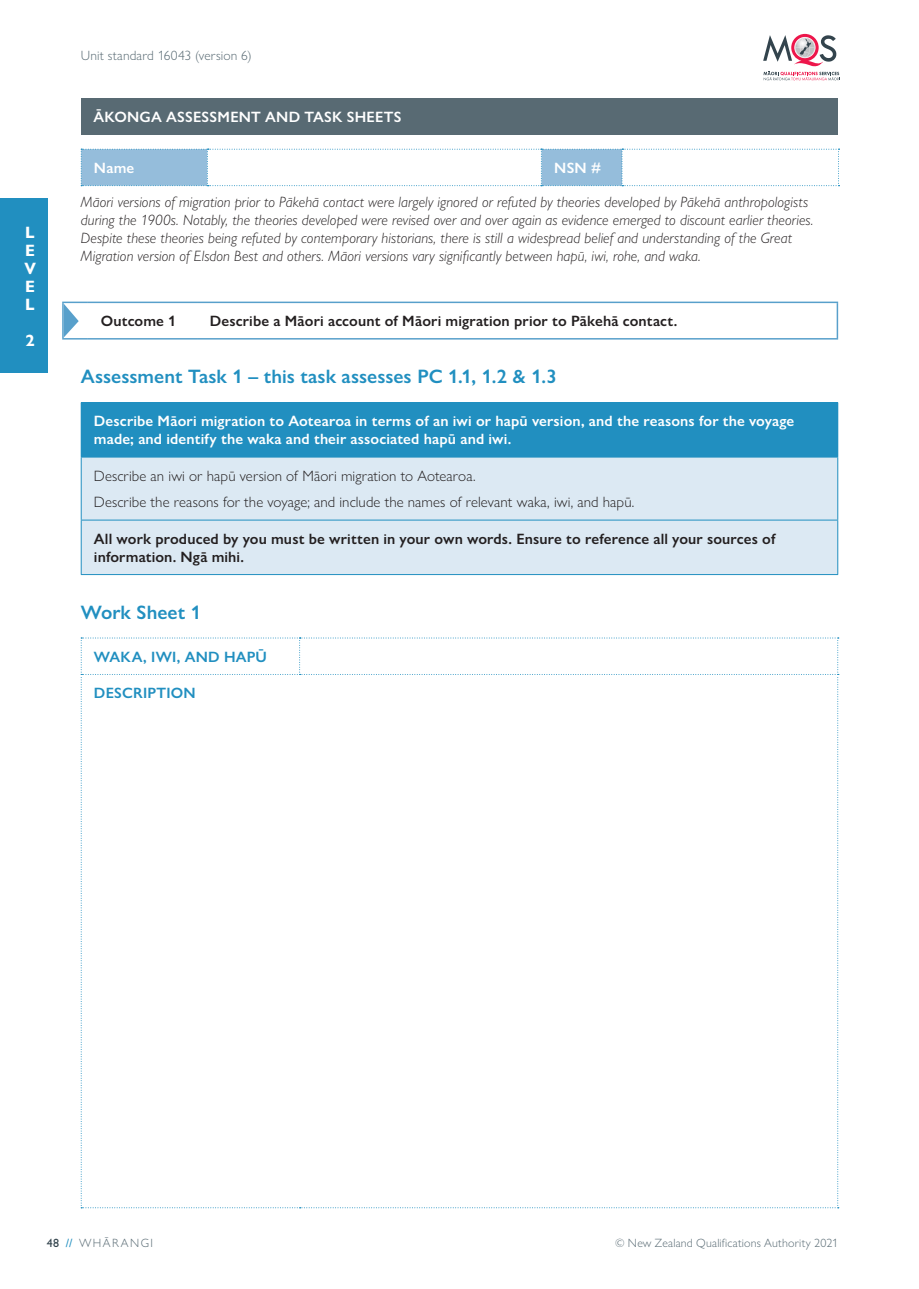
<style>
.page{position:relative;width:919px;height:1289px;background:#fff}
.page>*{position:absolute;margin:0;border:0;box-sizing:border-box;transform-origin:0 0}
.p_H2{font:600 19.5px "Gill Sans Nova";color:#218fc0}
.t1{font:700 16.5px/18px "Gill Sans Nova";color:#fff;text-align:justify}
.p_body{font:italic 300 15px/18px "Gill Sans Nova";letter-spacing:.005em;color:#231f20}
.p_body-2{font:600 15px/18px "Gill Sans Nova";letter-spacing:.01em;color:#fff}
.p_body-3{font:600 15px/18px "Gill Sans Nova";letter-spacing:.01em;color:#231f20}
.p_body-4{font:300 15px "Gill Sans Nova";letter-spacing:.005em;color:#231f20}
.p_H3{font:600 15px "Gill Sans Nova";letter-spacing:.015em;color:#218fc0}
.t2{font:300 13.5px "Gill Sans Nova";letter-spacing:.01em;color:#586a73}
.t3{font:300 12px "Gill Sans Nova";letter-spacing:.015em;color:#586a73}
.t4{font:300 12px "Gill Sans Nova";letter-spacing:.125em;color:#586a73}
.s1{font-weight:500;color:#33444d}
.s2{font-weight:500;color:#218fc0}
</style>
<div class="page">
<div style="left:81px;top:98px;width:756px;height:36px;background:#586a73"></div>
<svg style="left:81px;top:149px;width:758px;height:37px"></svg>
<hr style="left:88px;top:301px;width:109px;height:2px;background:#58a0cb">
<hr style="left:197px;top:301px;width:641px;height:2px;background:#58a0cb">
<hr style="left:836px;top:303px;width:2px;height:35px;background:#58a0cb">
<hr style="left:88px;top:338px;width:109px;height:1px;background:#58a0cb">
<hr style="left:197px;top:338px;width:641px;height:1px;background:#58a0cb">
<hr style="left:62px;top:301px;width:26px;height:2px;background:#58a0cb">
<svg style="left:62px;top:303px;width:26px;height:36px"></svg>
<div style="left:81px;top:402px;width:756px;height:55px;background:#218fc0"></div>
<div style="left:82px;top:458px;width:755px;height:116px;background:#dce9f3"></div>
<hr style="left:81px;top:402px;width:757px;height:1px;background:#218fc0">
<hr style="left:837px;top:403px;width:1px;height:54px;background:#218fc0">
<hr style="left:81px;top:457px;width:757px;height:1px;background:#218fc0">
<hr style="left:81px;top:457px;width:1px;height:62px;background:#218fc0">
<hr style="left:837px;top:457px;width:1px;height:62px;background:#218fc0">
<hr style="left:81px;top:519px;width:757px;height:1px;background:#218fc0">
<hr style="left:81px;top:520px;width:1px;height:54px;background:#218fc0">
<hr style="left:837px;top:520px;width:1px;height:54px;background:#218fc0">
<hr style="left:81px;top:574px;width:757px;height:1px;background:#218fc0">
<svg style="left:81px;top:637px;width:757px;height:571px"></svg>
<svg style="left:763px;top:34px;width:77px;height:46px"></svg>
<div style="left:0;top:199px;width:47px;height:174px;background:#218fc0"></div>
<p class="t1" style="left:24px;top:224px;width:13px">L E V E L</p>
<p class="t1" style="left:25px;top:332px;width:11px">2</p>
<p class="t2" style="left:81px;top:47px;width:172px">Unit standard 16043 (version 6)</p>
<p class="p_body-2" style="left:94px;top:107px;width:309px">ĀKONGA ASSESSMENT AND TASK SHEETS</p>
<p class="p_body-2" style="left:94px;top:159px;width:42px">Name</p>
<p class="p_body-2" style="left:554px;top:159px;width:48px">NSN #</p>
<p class="p_body" style="left:81px;top:192px;width:734px">Māori versions of migration prior to Pākehā contact were largely ignored or refuted by theories developed by Pākehā anthropologists during the 1900s. Notably, the theories developed were revised over and over again as evidence emerged to discount earlier theories.<br>Despite these theories being refuted by contemporary historians, there is still a widespread belief and understanding of the Great Migration version of Elsdon Best and others. Māori versions vary significantly between hapū, iwi, rohe, and waka.</p>
<p class="p_body-3" style="left:101px;top:312px;width:77px">Outcome 1</p>
<p class="p_body-3" style="left:210px;top:312px;width:469px">Describe a Māori account of Māori migration prior to Pākehā contact.</p>
<p class="p_H2" style="left:81px;top:365px;width:477px">Assessment Task 1 – this task assesses PC 1.1, 1.2 &amp; 1.3</p>
<p class="p_body-2" style="left:94px;top:412px;width:701px">Describe Māori migration to Aotearoa in terms of an iwi or hapū version, and the reasons for the voyage made; and identify the waka and their associated hapū and iwi.</p>
<p class="p_body-4" style="left:94px;top:466px;width:383px">Describe an iwi or hapū version of Māori migration to Aotearoa.</p>
<p class="p_body-4" style="left:94px;top:493px;width:542px">Describe the reasons for the voyage; and include the names of relevant waka, iwi, and hapū.</p>
<p class="p_body-3" style="left:94px;top:529px;width:683px">All work produced by you must be written in your own words. Ensure to reference all your sources of information. Ngā mihi.</p>
<p class="p_H2" style="left:81px;top:600px;width:122px">Work Sheet 1</p>
<p class="p_H3" style="left:94px;top:647px;width:174px">WAKA, IWI, AND HAPŪ</p>
<p class="p_H3" style="left:94px;top:683px;width:103px">DESCRIPTION</p>
<p class="t4" style="left:47px;top:1235px;width:108px"><span class="s1">48</span> <span class="s2">//</span> WHĀRANGI</p>
<p class="t3" style="left:615px;top:1235px;width:224px">© New Zealand Qualifications Authority 2021</p>
</div>
